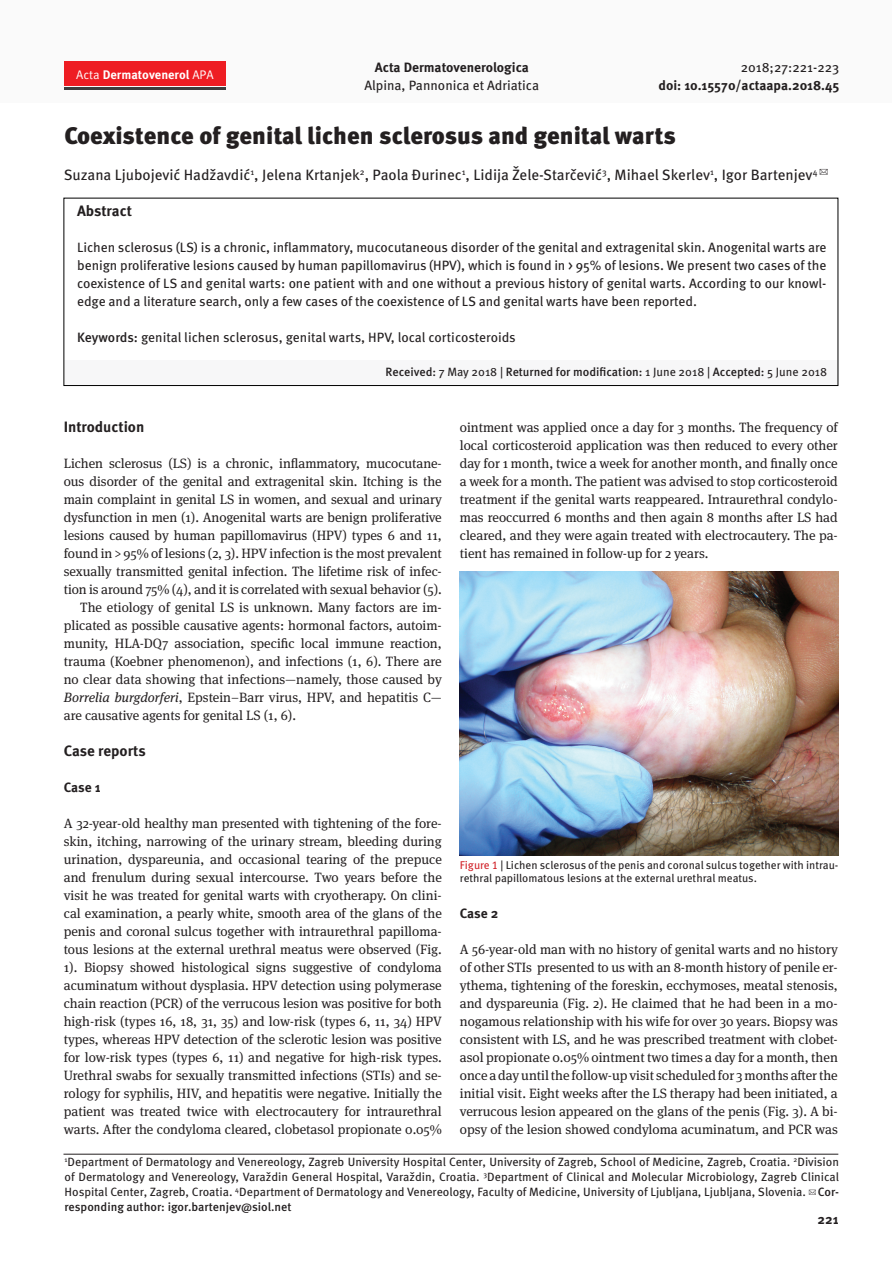
<style>
.page{position:relative;width:893px;height:1263px;background:#fff}
.page>*{position:absolute;margin:0;border:0;box-sizing:border-box;transform-origin:0 0}
.t1{font:900 24px "Meta Pro";letter-spacing:-.005em;color:#231f20}
.t2{font:15px "Meta Pro";color:#231f20}
.t3{font:700 15px "Meta Pro";color:#231f20}
.t4{font:13.5px/18px "Meta Serif Pro";letter-spacing:-.005em;color:#231f20;text-align:justify}
.t5{font:13.5px/18px "Meta Pro";letter-spacing:-.005em;color:#231f20;text-align:justify}
.t6{font:700 13.5px "Meta Pro";color:#231f20}
.t7{font:700 12.45px "Meta Pro";color:#fff}
.t8{font:12px/15px "Meta Pro";color:#231f20;text-align:justify}
.t9{font:500 12px "Meta Pro";color:#231f20}
.Main_body_text{font:11.25px/13.5px "Meta Pro";color:#231f20}
.s1{font-weight:400}
.s2{font-weight:500}
.s3{font-style:italic}
.s4{color:#d1232a}
.s5{font-family:"Arial Unicode MS";font-size:10.8px}
</style>
<div class="page">
<div style="left:1px;top:0;width:891px;height:102px;background:#fafafa"></div>
<hr style="left:64px;top:1154px;width:774px;height:1px;background:#231f20">
<div style="left:64px;top:61px;width:162px;height:25px;background:#ee1d23"></div>
<hr style="left:64px;top:87px;width:162px;height:2px;background:#3e3e3f">
<div style="left:65px;top:360px;width:774px;height:26px;background:#f7f7f8"></div>
<div style="left:64px;top:198px;width:774px;height:188px;border:1px solid #000"></div>
<img style="left:460px;top:571px;width:378px;height:284px">
<p class="t7" style="left:76px;top:67px;width:139px"><span class="s1">Acta</span> Dermatovenerol <span class="s1">APA</span></p>
<p class="t6" style="left:375px;top:57px;width:156px">Acta Dermatovenerologica</p>
<p class="t5" style="left:364px;top:75px;width:176px">Alpina, Pannonica et Adriatica</p>
<p class="t5" style="left:741px;top:57px;width:100px">2018;27:221-223</p>
<p class="t6" style="left:658px;top:75px;width:182px">doi: 10.15570/actaapa.2018.45</p>
<h1 class="t1" style="left:65px;top:117px;width:613px">Coexistence of genital lichen sclerosus and genital warts</h1>
<p class="t2" style="left:64px;top:163px;width:766px">Suzana Ljubojević Hadžavdić<sup>1</sup>, Jelena Krtanjek<sup>2</sup>, Paola Đurinec<sup>1</sup>, Lidija Žele-Starčević<sup>3</sup>, Mihael Skerlev<sup>1</sup>, Igor Bartenjev<sup>4</sup> <sup>✉</sup></p>
<p class="t3" style="left:77px;top:199px;width:56px">Abstract</p>
<p class="t5" style="left:77px;top:237px;width:751px">Lichen sclerosus (LS) is a chronic, inflammatory, mucocutaneous disorder of the genital and extragenital skin. Anogenital warts are benign proliferative lesions caused by human papillomavirus (HPV), which is found in &gt; 95% of lesions. We present two cases of the coexistence of LS and genital warts: one patient with and one without a previous history of genital warts. According to our knowl&shy;edge and a literature search, only a few cases of the coexistence of LS and genital warts have been reported.</p>
<p class="t5" style="left:77px;top:327px;width:440px"><span class="s2">Keywords:</span> genital lichen sclerosus, genital warts, HPV, local corticosteroids</p>
<p class="t9" style="left:386px;top:363px;width:443px">Received: <span class="s1">7 May 2018 |</span> Returned for modification: <span class="s1">1 June 2018 |</span> Accepted: <span class="s1">5 June 2018</span></p>
<p class="t3" style="left:64px;top:415px;width:82px">Introduction</p>
<p class="t4" style="left:64px;top:454px;width:380px">Lichen sclerosus (LS) is a chronic, inflammatory, mucocutane-</p>
<p class="t4" style="left:64px;top:472px;width:379px">ous disorder of the genital and extragenital skin. Itching is the</p>
<p class="t4" style="left:64px;top:490px;width:380px">main complaint in genital LS in women, and sexual and urinary</p>
<p class="t4" style="left:64px;top:508px;width:380px">dysfunction in men (1). Anogenital warts are benign proliferative</p>
<p class="t4" style="left:64px;top:526px;width:379px">lesions caused by human papillomavirus (HPV) types 6 and 11,</p>
<p class="t4" style="left:64px;top:544px;width:380px">found in &gt; 95% of lesions (2, 3). HPV infection is the most prevalent</p>
<p class="t4" style="left:64px;top:562px;width:380px">sexually transmitted genital infection. The lifetime risk of infec-</p>
<p class="t4" style="left:64px;top:580px;width:380px">tion is around 75% (4), and it is correlated with sexual behavior (5).</p>
<p class="t4" style="left:80px;top:598px;width:363px">The etiology of genital LS is unknown. Many factors are im-</p>
<p class="t4" style="left:64px;top:616px;width:380px">plicated as possible causative agents: hormonal factors, autoim-</p>
<p class="t4" style="left:64px;top:634px;width:380px">munity, HLA-DQ7 association, specific local immune reaction,</p>
<p class="t4" style="left:64px;top:652px;width:379px">trauma (Koebner phenomenon), and infections (1, 6). There are</p>
<p class="t4" style="left:64px;top:670px;width:380px">no clear data showing that infections—namely, those caused by</p>
<p class="t4" style="left:64px;top:688px;width:379px"><span class="s3">Borrelia burgdorferi</span>, Epstein–Barr virus, HPV, and hepatitis C—</p>
<p class="t4" style="left:64px;top:706px;width:234px">are causative agents for genital LS (1, 6).</p>
<p class="t3" style="left:64px;top:739px;width:83px">Case reports</p>
<p class="t6" style="left:64px;top:777px;width:38px">Case 1</p>
<p class="t4" style="left:64px;top:814px;width:380px">A 32-year-old healthy man presented with tightening of the fore&shy;skin, itching, narrowing of the urinary stream, bleeding during urination, dyspareunia, and occasional tearing of the prepuce and frenulum during sexual intercourse. Two years before the visit he was treated for genital warts with cryotherapy. On clini&shy;cal examination, a pearly white, smooth area of the glans of the penis and coronal sulcus together with intraurethral papilloma&shy;tous lesions at the external urethral meatus were observed (Fig.<br>1). Biopsy showed histological signs suggestive of condyloma acuminatum without dysplasia. HPV detection using polymerase chain reaction (PCR) of the verrucous lesion was positive for both high-risk (types 16, 18, 31, 35) and low-risk (types 6, 11, 34) HPV types, whereas HPV detection of the sclerotic lesion was positive for low-risk types (types 6, 11) and negative for high-risk types.<br>Urethral swabs for sexually transmitted infections (STIs) and se&shy;rology for syphilis, HIV, and hepatitis were negative. Initially the patient was treated twice with electrocautery for intraurethral warts. After the condyloma cleared, clobetasol propionate 0.05%</p>
<p class="t4" style="left:460px;top:418px;width:380px">ointment was applied once a day for 3 months. The frequency of local corticosteroid application was then reduced to every other day for 1 month, twice a week for another month, and finally once a week for a month. The patient was advised to stop corticosteroid treatment if the genital warts reappeared. Intraurethral condylo&shy;mas reoccurred 6 months and then again 8 months after LS had cleared, and they were again treated with electrocautery. The pa&shy;tient has remained in follow-up for 2 years.</p>
<p class="Main_body_text" style="left:460px;top:857px;width:380px"><span class="s4">Figure 1</span> | Lichen sclerosus of the penis and coronal sulcus together with intrau&shy;rethral papillomatous lesions at the external urethral meatus.</p>
<p class="t6" style="left:460px;top:903px;width:40px">Case 2</p>
<p class="t4" style="left:460px;top:940px;width:380px">A 56-year-old man with no history of genital warts and no history of other STIs presented to us with an 8-month history of penile er&shy;ythema, tightening of the foreskin, ecchymoses, meatal stenosis, and dyspareunia (Fig. 2). He claimed that he had been in a mo&shy;nogamous relationship with his wife for over 30 years. Biopsy was consistent with LS, and he was prescribed treatment with clobet&shy;asol propionate 0.05% ointment two times a day for a month, then once a day until the follow-up visit scheduled for 3 months after the initial visit. Eight weeks after the LS therapy had been initiated, a verrucous lesion appeared on the glans of the penis (Fig. 3). A bi&shy;opsy of the lesion showed condyloma acuminatum, and PCR was</p>
<p class="t8" style="left:65px;top:1154px;width:776px"><sup>1</sup>Department of Dermatology and Venereology, Zagreb University Hospital Center, University of Zagreb, School of Medicine, Zagreb, Croatia. <sup>2</sup>Division of Dermatology and Venereology, Varaždin General Hospital, Varaždin, Croatia. <sup>3</sup>Department of Clinical and Molecular Microbiology, Zagreb Clinical Hospital Center, Zagreb, Croatia. <sup>4</sup>Department of Dermatology and Venereology, Faculty of Medicine, University of Ljubljana, Ljubljana, Slovenia. <span class="s5">✉</span><span class="s2">Cor&shy;responding author: igor.bartenjev@siol.net</span></p>
<p class="t6" style="left:817px;top:1209px;width:23px">221</p>
</div>
